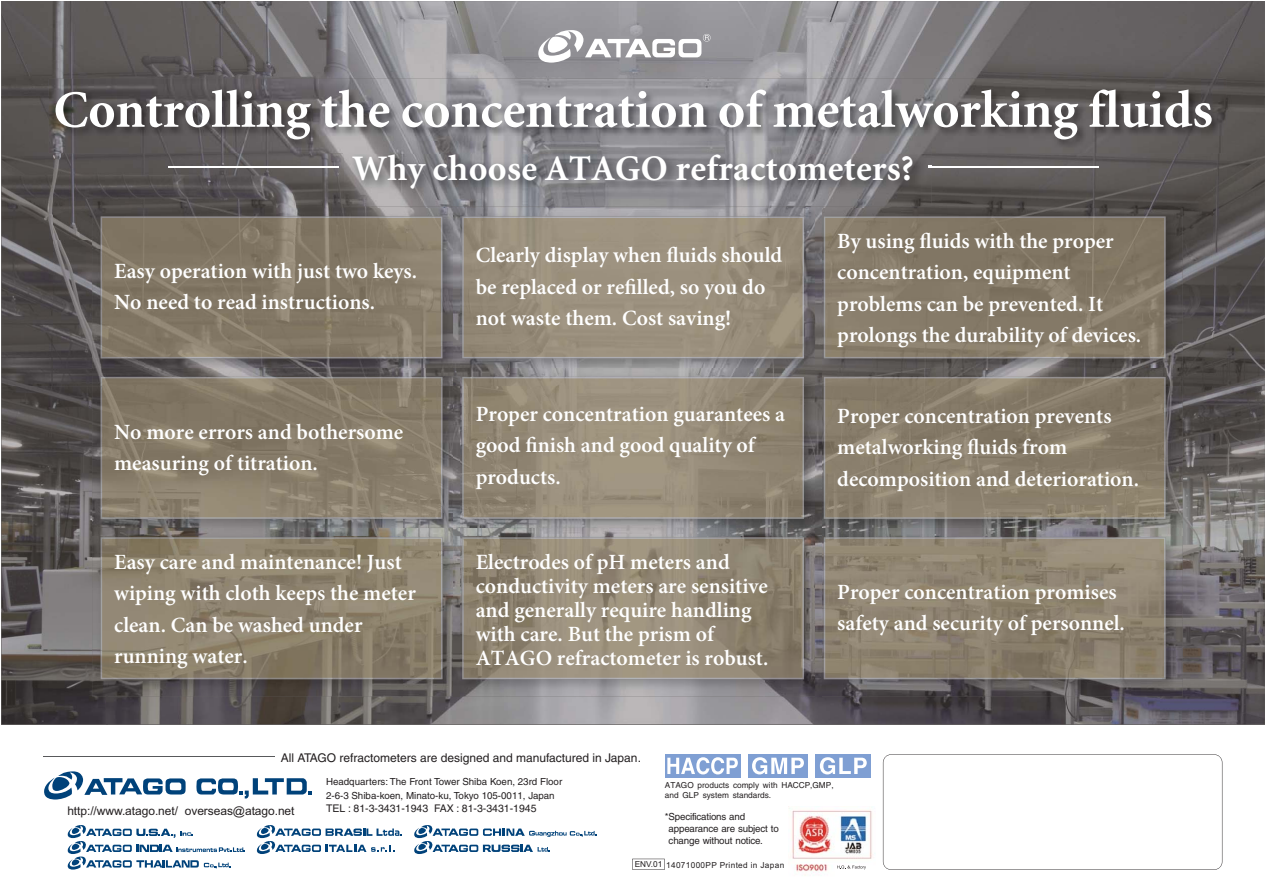
<style>
.page{position:relative;width:1265px;height:896px;background:#fff}
.page>*{position:absolute;margin:0;border:0;box-sizing:border-box;transform-origin:0 0}
.t1{font:700 52.5px "Minion";color:#fff}
.t2{font:700 36px "Minion";letter-spacing:.01em;color:#fff}
.t3{font:600 21.75px/31.5px "Minion Pro";color:#fff}
.t4{font:12px "Helvetica";color:#231f20}
.t5{font:12px "Arial";letter-spacing:-.005em;color:#231f20}
.t6{font:10.5px "Helvetica";color:#231f20}
.t7{font:9.75px/13.5px "Helvetica";color:#231f20}
.t8{font:9.75px/11.7px "Helvetica";letter-spacing:-.02em;color:#231f20}
.t9{font:8.25px/10.5px "Helvetica";color:#231f20}
.t10{font:8.25px "Arial";letter-spacing:.04em;color:#231f20}
</style>
<div class="page">
<img style="left:2px;top:1px;width:1262px;height:96px">
<img style="left:2px;top:97px;width:52px;height:289px">
<img style="left:1212px;top:97px;width:52px;height:289px">
<img style="left:54px;top:153px;width:315px;height:88px">
<img style="left:897px;top:153px;width:315px;height:88px">
<img style="left:369px;top:206px;width:528px;height:2px">
<img style="left:54px;top:241px;width:38px;height:145px">
<img style="left:1182px;top:241px;width:30px;height:145px">
<img style="left:2px;top:724px;width:1262px;height:1px">
<img style="left:2px;top:386px;width:104px;height:338px">
<img style="left:1159px;top:386px;width:105px;height:338px">
<img style="left:106px;top:696px;width:1053px;height:28px">
<img style="left:49px;top:79px;width:1177px;height:74px">
<img style="left:92px;top:208px;width:362px;height:41px">
<img style="left:92px;top:249px;width:52px;height:119px">
<img style="left:407px;top:249px;width:47px;height:119px">
<img style="left:144px;top:358px;width:263px;height:10px">
<img style="left:101px;top:216px;width:341px;height:142px">
<img style="left:92px;top:368px;width:362px;height:18px">
<img style="left:92px;top:386px;width:51px;height:143px">
<img style="left:402px;top:386px;width:52px;height:143px">
<img style="left:143px;top:519px;width:259px;height:10px">
<img style="left:101px;top:377px;width:341px;height:142px">
<img style="left:92px;top:529px;width:362px;height:60px">
<img style="left:92px;top:589px;width:51px;height:107px">
<img style="left:402px;top:589px;width:103px;height:107px">
<img style="left:143px;top:679px;width:259px;height:17px">
<img style="left:101px;top:537px;width:341px;height:142px">
<img style="left:459px;top:208px;width:723px;height:53px">
<img style="left:459px;top:261px;width:51px;height:107px">
<img style="left:770px;top:261px;width:102px;height:107px">
<img style="left:510px;top:358px;width:260px;height:10px">
<img style="left:454px;top:208px;width:5px;height:160px">
<img style="left:462px;top:216px;width:342px;height:142px">
<img style="left:459px;top:368px;width:356px;height:168px">
<img style="left:454px;top:386px;width:5px;height:143px">
<svg style="left:454px;top:368px;width:5px;height:18px"></svg>
<img style="left:462px;top:377px;width:342px;height:142px">
<img style="left:459px;top:536px;width:356px;height:53px">
<img style="left:764px;top:589px;width:51px;height:107px">
<img style="left:505px;top:679px;width:259px;height:17px">
<img style="left:454px;top:536px;width:5px;height:160px">
<svg style="left:454px;top:529px;width:5px;height:7px"></svg>
<img style="left:462px;top:537px;width:342px;height:142px">
<img style="left:1131px;top:261px;width:51px;height:107px">
<img style="left:872px;top:358px;width:259px;height:10px">
<img style="left:815px;top:208px;width:6px;height:160px">
<img style="left:823px;top:216px;width:342px;height:142px">
<img style="left:821px;top:375px;width:361px;height:154px">
<img style="left:815px;top:386px;width:6px;height:143px">
<img style="left:821px;top:368px;width:361px;height:7px">
<svg style="left:815px;top:368px;width:6px;height:18px"></svg>
<img style="left:823px;top:377px;width:342px;height:142px">
<img style="left:821px;top:529px;width:361px;height:41px">
<img style="left:821px;top:570px;width:46px;height:126px">
<img style="left:1130px;top:570px;width:52px;height:126px">
<img style="left:867px;top:679px;width:263px;height:17px">
<img style="left:815px;top:536px;width:6px;height:160px">
<svg style="left:815px;top:529px;width:6px;height:7px"></svg>
<img style="left:823px;top:537px;width:342px;height:142px">
<hr style="left:168px;top:166px;width:170px;height:1px;background:#fff">
<hr style="left:928px;top:166px;width:170px;height:1px;background:#fff">
<svg style="left:538px;top:30px;width:172px;height:33px"></svg>
<hr style="left:43px;top:756px;width:231px;height:1px;background:#58595b">
<svg style="left:883px;top:754px;width:339px;height:115px"></svg>
<div style="left:665px;top:754px;width:75px;height:23px;background:#7f9fd3"></div>
<svg style="left:667px;top:757px;width:71px;height:17px"></svg>
<div style="left:815px;top:754px;width:56px;height:23px;background:#7f9fd3"></div>
<svg style="left:820px;top:757px;width:46px;height:17px"></svg>
<div style="left:748px;top:754px;width:59px;height:23px;background:#7f9fd3"></div>
<svg style="left:752px;top:757px;width:52px;height:17px"></svg>
<img style="left:789px;top:808px;width:83px;height:68px">
<svg style="left:837px;top:865px;width:29px;height:4px"></svg>
<svg style="left:196px;top:778px;width:116px;height:20px"></svg>
<svg style="left:44px;top:771px;width:142px;height:28px"></svg>
<svg style="left:67px;top:825px;width:178px;height:44px"></svg>
<svg style="left:257px;top:825px;width:145px;height:29px"></svg>
<svg style="left:414px;top:825px;width:182px;height:29px"></svg>
<img style="left:344px;top:142px;width:587px;height:64px">
<svg style="left:632px;top:858px;width:32px;height:11px"></svg>
<h1 class="t1" style="left:53px;top:89px;width:1160px">Controlling the concentration of metalworking fluids</h1>
<h2 class="t2" style="left:352px;top:154px;width:563px">Why choose ATAGO refractometers?</h2>
<p class="t3" style="left:114px;top:257px;width:304px">Easy operation with just two keys.<br>No need to read instructions.</p>
<p class="t3" style="left:114px;top:418px;width:291px">No more errors and bothersome measuring of titration.</p>
<p class="t3" style="left:114px;top:547px;width:303px">Easy care and maintenance! Just wiping with cloth keeps the meter clean. Can be washed under running water.</p>
<p class="t3" style="left:476px;top:241px;width:308px">Clearly display when fluids should be replaced or refilled, so you do not waste them. Cost saving!</p>
<p class="t3" style="left:476px;top:400px;width:311px">Proper concentration guarantees a good finish and good quality of products.</p>
<p class="t3" style="left:476px;top:551px;width:294px;line-height:24px">Electrodes of pH meters and conductivity meters are sensitive and generally require handling with care. But the prism of<br>ATAGO refractometer is robust.</p>
<p class="t4" style="left:281px;top:753px;width:362px">All ATAGO refractometers are designed and manufactured in Japan.</p>
<p class="t3" style="left:837px;top:227px;width:305px">By using fluids with the proper concentration, equipment problems can be prevented. It prolongs the durability of devices.</p>
<p class="t3" style="left:837px;top:402px;width:303px">Proper concentration prevents metalworking fluids from decomposition and deterioration.</p>
<p class="t3" style="left:837px;top:578px;width:289px">Proper concentration promises safety and security of personnel.</p>
<p class="t7" style="left:326px;top:776px;width:238px">Headquarters: The Front Tower Shiba Koen, 23rd Floor<br>2-6-3 Shiba-koen, Minato-ku, Tokyo 105-0011, Japan</p>
<p class="t5" style="left:67px;top:806px;width:229px">http://www.atago.net/ overseas@atago.net</p>
<p class="t6" style="left:326px;top:804px;width:212px">TEL : 81-3-3431-1943 FAX : 81-3-3431-1945</p>
<p class="t9" style="left:665px;top:780px;width:170px">ATAGO products comply with HACCP,GMP, and GLP system standards.</p>
<p class="t8" style="left:668px;top:811px;width:112px;text-indent:-4px">*Specifications and appearance are subject to change without notice.</p>
<p class="t10" style="left:634px;top:861px;width:151px">ENV.01 14071000PP Printed in Japan</p>
</div>
